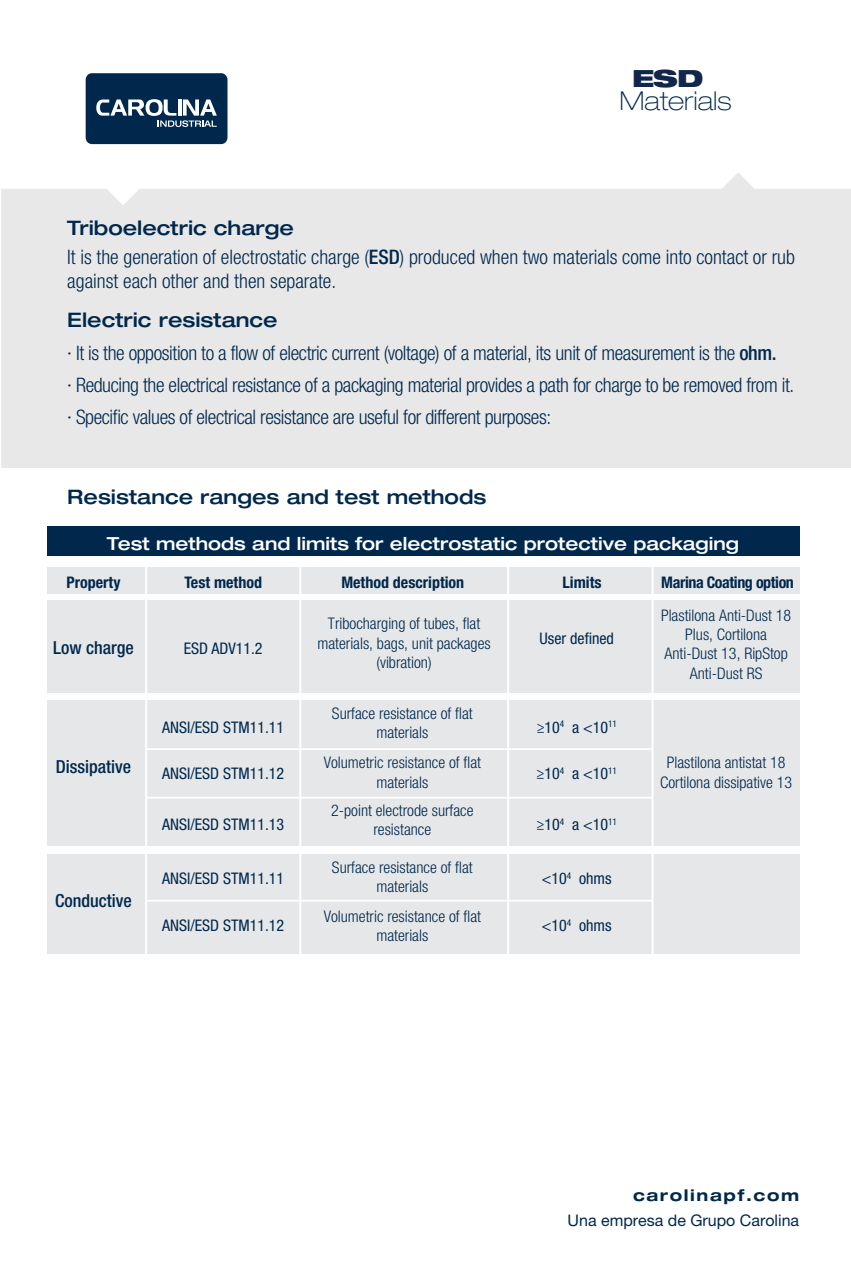
<style>
.page{position:relative;width:851px;height:1276px;background:#fff}
.page>*{position:absolute;margin:0;border:0;box-sizing:border-box;transform-origin:0 0}
.t1{font:100 expanded 26px "Helvetica Neue LT Std";color:#00284c}
.t2{font:900 expanded 23.6px "Helvetica Neue LT Std";color:#11264a;scale:1.09 1}
.t3{font:300 condensed 20px/32px "Helvetica Neue LT Std";letter-spacing:-.02em;color:#00284c}
.t4{font:300 condensed 20px/24px "Helvetica Neue LT Std";color:#00284c}
.t5{font:500 expanded 20px "Helvetica Neue LT Std";color:#00284c}
.t6{font:500 expanded 18px "Helvetica Neue LT Std";color:#fff}
.t7{font:500 condensed 18px "Helvetica Neue LT Std";color:#00284c}
.t8{font:300 condensed 16px/19.2px "Helvetica Neue LT Std";color:#00284c;text-align:center}
.t9{font:condensed 16px "Helvetica Neue LT Std";color:#00284c}
.t10{font:700 condensed 16px "Helvetica Neue LT Std";color:#00284c}
.t11{font:16px "Helvetica Neue LT Std";color:#00284c}
.t12{font:700 condensed 16px "Helvetica Neue LT Std";letter-spacing:-.025em;color:#00284c}
.t13{font:700 expanded 16px "Helvetica Neue LT Std";letter-spacing:.1em;color:#00284c}
.s1{font-weight:500}
</style>
<div class="page">
<div style="left:1px;top:173px;width:849px;height:295px;background:#e8e8e9"></div>
<div style="left:47px;top:567px;width:752px;height:27px;background:#e6e7e9"></div>
<div style="left:47px;top:526px;width:752px;height:30px;background:#00284c"></div>
<div style="left:47px;top:600px;width:752px;height:92px;background:#e6e7e9"></div>
<div style="left:47px;top:700px;width:752px;height:146px;background:#e6e7e9"></div>
<div style="left:47px;top:854px;width:752px;height:100px;background:#e6e7e9"></div>
<hr style="left:145px;top:566px;width:2px;height:400px;background:#fff">
<hr style="left:299px;top:566px;width:2px;height:400px;background:#fff">
<hr style="left:651px;top:566px;width:2px;height:400px;background:#fff">
<hr style="left:507px;top:566px;width:2px;height:400px;background:#fff">
<hr style="left:146px;top:748px;width:506px;height:2px;background:#fff">
<hr style="left:146px;top:900px;width:506px;height:1px;background:#fff">
<hr style="left:146px;top:797px;width:506px;height:1px;background:#fff">
<div style="left:86px;top:73px;width:141px;height:71px;background:#00284c;border-radius:6px"></div>
<svg style="left:96px;top:99px;width:121px;height:28px"></svg>
<p class="t5" style="left:67px;top:215px;width:228px">Triboelectric charge</p>
<h2 class="t2" style="left:632px;top:63px;width:67px">ESD</h2>
<h1 class="t1" style="left:619px;top:85px;width:113px">Materials</h1>
<p class="t4" style="left:67px;top:244px;width:729px">It is the generation of electrostatic charge (<span class="s1">ESD</span>) produced when two materials come into contact or rub against each other and then separate.</p>
<p class="t5" style="left:67px;top:308px;width:212px">Electric resistance</p>
<p class="t3" style="left:67px;top:336px;width:728px">∙ It is the opposition to a flow of electric current (voltage) of a material, its unit of measurement is the <span class="s1">ohm.<br></span>∙ Reducing the electrical resistance of a packaging material provides a path for charge to be removed from it. ∙ Specific values of electrical resistance are useful for different purposes:</p>
<p class="t5" style="left:67px;top:484px;width:420px">Resistance ranges and test methods</p>
<p class="t6" style="left:107px;top:532px;width:633px">Test methods and limits for electrostatic protective packaging</p>
<p class="t10" style="left:341px;top:573px;width:124px">Method description</p>
<p class="t10" style="left:562px;top:573px;width:41px">Limits</p>
<p class="t12" style="left:661px;top:573px;width:134px">Marina Coating option</p>
<p class="t10" style="left:66px;top:573px;width:55px">Property</p>
<p class="t10" style="left:184px;top:573px;width:79px">Test method</p>
<p class="t7" style="left:53px;top:637px;width:82px">Low charge</p>
<p class="t9" style="left:184px;top:638px;width:80px">ESD ADV11.2</p>
<p class="t7" style="left:56px;top:756px;width:77px">Dissipative</p>
<p class="t7" style="left:55px;top:890px;width:78px">Conductive</p>
<p class="t9" style="left:162px;top:718px;width:123px">ANSI/ESD STM11.11</p>
<p class="t9" style="left:162px;top:764px;width:123px">ANSI/ESD STM11.12</p>
<p class="t9" style="left:162px;top:815px;width:123px">ANSI/ESD STM11.13</p>
<p class="t9" style="left:162px;top:869px;width:123px">ANSI/ESD STM11.11</p>
<p class="t9" style="left:162px;top:916px;width:123px">ANSI/ESD STM11.12</p>
<p class="t8" style="left:317px;top:614px;width:175px">Tribocharging of tubes, flat materials, bags, unit packages (vibration)</p>
<p class="t8" style="left:661px;top:605px;width:132px">Plastilona Anti-Dust 18<br>Plus, Cortilona<br>Anti-Dust 13, RipStop<br>Anti-Dust RS</p>
<p class="t9" style="left:539px;top:629px;width:76px">User defined</p>
<p class="t8" style="left:332px;top:703px;width:142px">Surface resistance of flat materials</p>
<p class="t8" style="left:323px;top:753px;width:159px">Volumetric resistance of flat materials</p>
<p class="t8" style="left:331px;top:800px;width:144px">2-point electrode surface resistance</p>
<p class="t8" style="left:332px;top:857px;width:142px">Surface resistance of flat materials</p>
<p class="t8" style="left:323px;top:906px;width:159px">Volumetric resistance of flat materials</p>
<p class="t9" style="left:536px;top:718px;width:82px">≥10<sup>4</sup> a &lt;10<sup>11</sup></p>
<p class="t9" style="left:536px;top:764px;width:82px">≥10<sup>4</sup> a &lt;10<sup>11</sup></p>
<p class="t9" style="left:536px;top:815px;width:82px">≥10<sup>4</sup> a &lt;10<sup>11</sup></p>
<p class="t9" style="left:542px;top:869px;width:71px">&lt;10<sup>4</sup> ohms</p>
<p class="t9" style="left:542px;top:916px;width:71px">&lt;10<sup>4</sup> ohms</p>
<p class="t8" style="left:660px;top:753px;width:133px">Plastilona antistat 18<br>Cortilona dissipative 13</p>
<p class="t13" style="left:633px;top:1185px;width:168px">carolinapf.com</p>
<p class="t11" style="left:567px;top:1210px;width:233px">Una empresa de Grupo Carolina</p>
</div>
